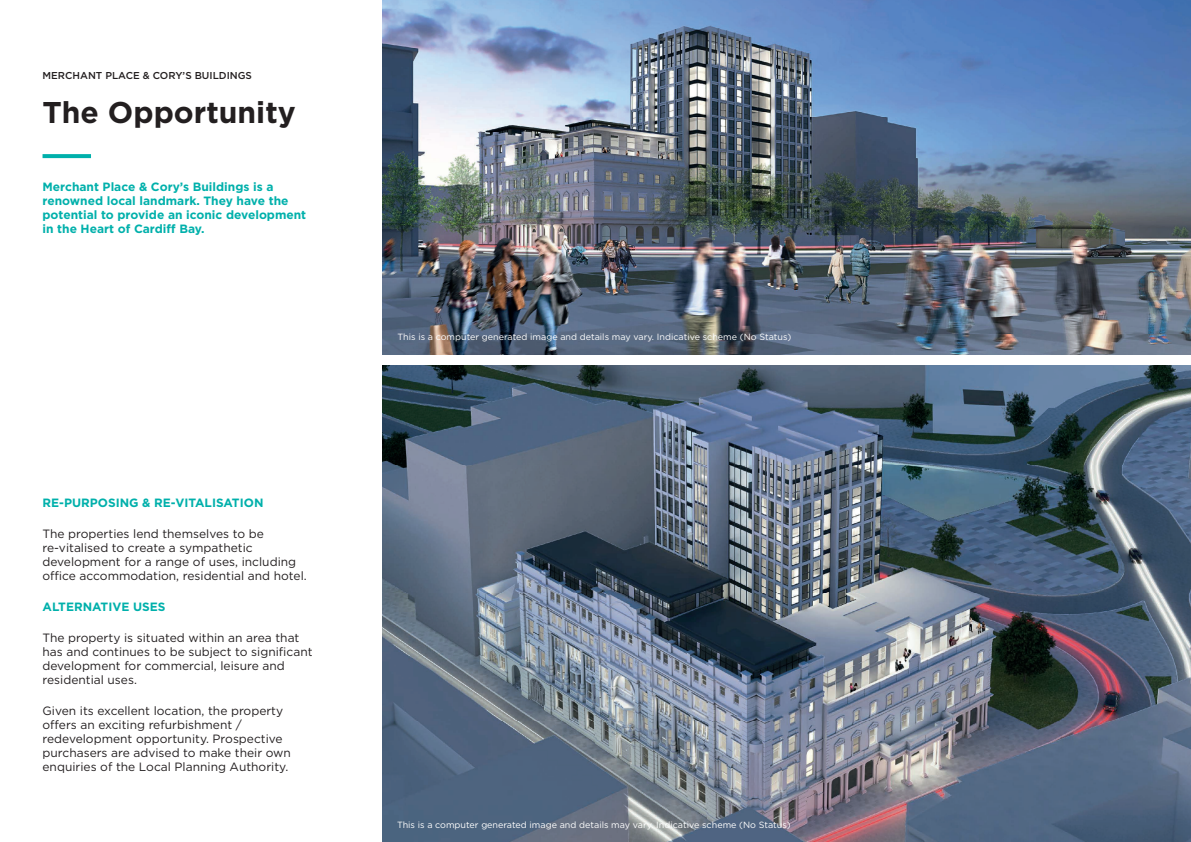
<style>
.page{position:relative;width:1191px;height:842px;background:#fff}
.page>*{position:absolute;margin:0;border:0;box-sizing:border-box;transform-origin:0 0}
.t1{font:700 30px "Gotham";color:#231f20}
.t2{font:12px/14px "Gotham";color:#231f20}
.t3{font:700 12px/14px "Gotham";color:#00b0ab}
.t4{font:500 10px "Gotham";color:#231f20}
.t5{font:9px "Gotham";color:#fff}
</style>
<div class="page">
<img style="left:383px;top:366px;width:808px;height:476px">
<img style="left:383px;top:0;width:808px;height:354px">
<svg style="left:43px;top:154px;width:48px;height:4px"></svg>
<p class="t4" style="left:43px;top:69px;width:211px">MERCHANT PLACE &amp; CORY’S BUILDINGS</p>
<h1 class="t1" style="left:43px;top:93px;width:255px">The Opportunity</h1>
<p class="t3" style="left:43px;top:180px;width:265px">Merchant Place &amp; Cory’s Buildings is a renowned local landmark. They have the potential to provide an iconic development in the Heart of Cardiff Bay.</p>
<p class="t3" style="left:43px;top:496px;width:222px">RE-PURPOSING &amp; RE-VITALISATION</p>
<p class="t2" style="left:43px;top:527px;width:266px">The properties lend themselves to be re-vitalised to create a sympathetic development for a range of uses, including office accommodation, residential and hotel.</p>
<p class="t3" style="left:43px;top:600px;width:125px">ALTERNATIVE USES</p>
<p class="t2" style="left:43px;top:631px;width:271px">The property is situated within an area that has and continues to be subject to significant development for commercial, leisure and residential uses.</p>
<p class="t2" style="left:43px;top:704px;width:250px">Given its excellent location, the property offers an exciting refurbishment / redevelopment opportunity. Prospective purchasers are advised to make their own enquiries of the Local Planning Authority.</p>
<p class="t5" style="left:397px;top:331px;width:395px">This is a computer generated image and details may vary. Indicative scheme (No Status)</p>
<p class="t5" style="left:397px;top:819px;width:395px">This is a computer generated image and details may vary. Indicative scheme (No Status)</p>
</div>
